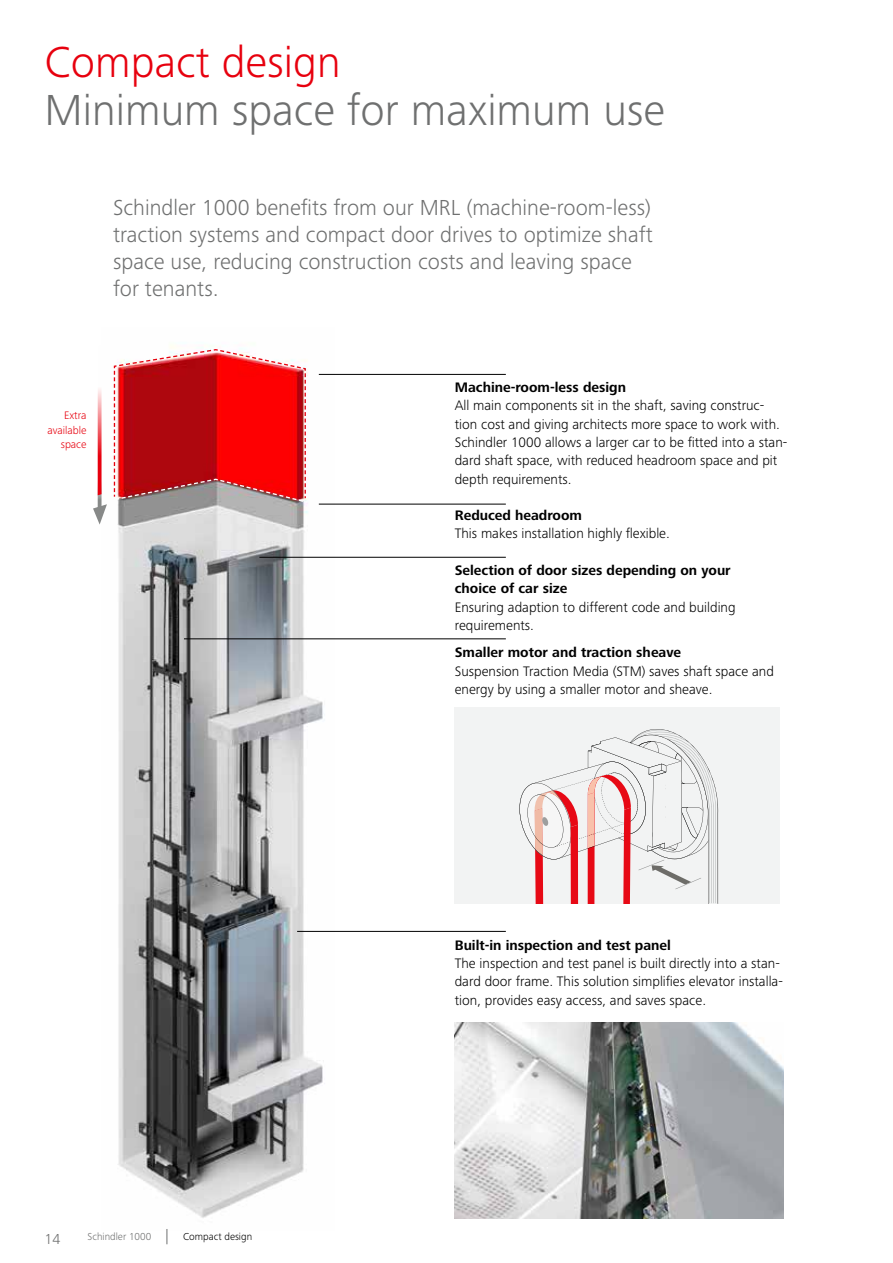
<style>
.page{position:relative;width:893px;height:1263px;background:#fff}
.page>*{position:absolute;margin:0;border:0;box-sizing:border-box;transform-origin:0 0}
.t1{font:300 45px "Frutiger Next LTW1 G";color:#6f7070}
.t2{font:300 45px "Frutiger Next LTW1 G";color:#e7000e}
.t3{font:300 22.5px/27px "Frutiger Next LTW1 G";color:#6f7070}
.t4{font:300 15px "Frutiger Next LTW1 G";color:#6f7070}
.t5{font:300 14.25px/18.3px "Frutiger Next LTW1 G";color:#000}
.t6{font:700 14.25px/18.3px "Frutiger Next LTW1 G";color:#000}
.t7{font:300 11.25px/14.2px "Frutiger Next LTW1 G";color:#e7000e;text-align:right}
.t8{font:300 10.5px "Frutiger Next LTW1 G";color:#6f7070}
.t9{font:300 10.5px "Frutiger Next LTW1 G";color:#000}
</style>
<div class="page">
<img style="left:117px;top:373px;width:217px;height:858px">
<div style="left:455px;top:707px;width:325px;height:196px;background:#f2f3f3"></div>
<svg style="left:93px;top:345px;width:216px;height:179px"></svg>
<hr style="left:319px;top:504px;width:187px;height:1px;background:#000">
<hr style="left:319px;top:374px;width:187px;height:1px;background:#000">
<hr style="left:259px;top:557px;width:247px;height:1px;background:#000">
<hr style="left:297px;top:931px;width:209px;height:1px;background:#000">
<hr style="left:184px;top:639px;width:322px;height:1px;background:#000">
<img style="left:455px;top:1022px;width:329px;height:196px">
<svg style="left:519px;top:729px;width:200px;height:174px"></svg>
<svg style="left:167px;top:1229px;width:1px;height:15px"></svg>
<h1 class="t2" style="left:45px;top:36px;width:298px">Compact design</h1>
<h1 class="t1" style="left:45px;top:84px;width:622px">Minimum space for maximum use</h1>
<h2 class="t3" style="left:113px;top:194px;width:541px">Schindler 1000 benefts from our MRL (machine-room-less) traction systems and compact door drives to optimize shaft space use, reducing construction costs and leaving space for tenants.</h2>
<p class="t7" style="left:47px;top:409px;width:41px">Extra available space</p>
<p class="t6" style="left:455px;top:379px;width:173px">Machine-room-less design</p>
<p class="t5" style="left:455px;top:396px;width:334px">All main components sit in the shaft, saving construc&shy;tion cost and giving architects more space to work with.<br>Schindler 1000 allows a larger car to be ftted into a stan&shy;dard shaft space, with reduced headroom space and pit depth requirements.</p>
<p class="t6" style="left:455px;top:507px;width:129px">Reduced headroom</p>
<p class="t5" style="left:455px;top:524px;width:217px">This makes installation highly fexible.</p>
<p class="t6" style="left:455px;top:561px;width:277px">Selection of door sizes depending on your choice of car size</p>
<p class="t5" style="left:455px;top:598px;width:282px">Ensuring adaption to different code and building requirements.</p>
<p class="t6" style="left:455px;top:644px;width:228px">Smaller motor and traction sheave</p>
<p class="t5" style="left:455px;top:662px;width:321px">Suspension Traction Media (STM) saves shaft space and energy by using a smaller motor and sheave.</p>
<p class="t6" style="left:455px;top:936px;width:218px">Built-in inspection and test panel</p>
<p class="t5" style="left:455px;top:954px;width:330px">The inspection and test panel is built directly into a stan&shy;dard door frame. This solution simplifes elevator installa&shy;tion, provides easy access, and saves space.</p>
<p class="t4" style="left:45px;top:1230px;width:17px">14</p>
<p class="t8" style="left:88px;top:1231px;width:65px">Schindler 1000</p>
<p class="t9" style="left:183px;top:1231px;width:71px">Compact design</p>
</div>
